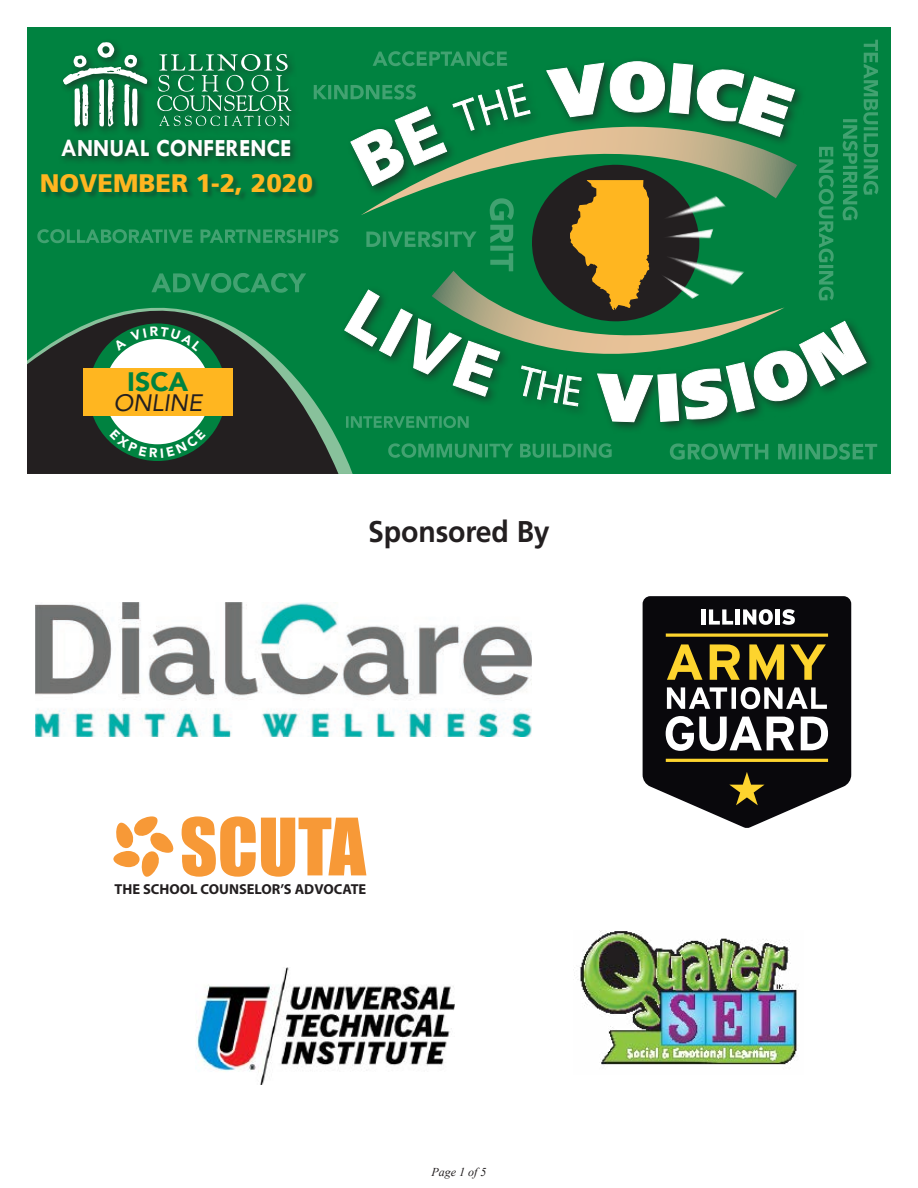
<style>
.page{position:relative;width:918px;height:1188px;background:#fff}
.page>*{position:absolute;margin:0;border:0;box-sizing:border-box;transform-origin:0 0}
.t1{font:73.05px "Impact";color:#f79937}
.t2{font:700 30px "Frutiger";letter-spacing:-.005em;color:#231f20;scale:.95 1}
.t3{font:900 26.55px "Avenir";color:#008240}
.t4{font:900 25.35px "Frutiger";color:#ffb620}
.t5{font:700 24.9px "Tw Cen";color:#fff;scale:.94 1}
.t6{font:italic 23.7px "Avenir";color:#231f20}
.t7{font:700 14.4px "Myriad Pro";color:#231f20}
.t8{font:italic 12px "Times New Roman";color:#231f20}
</style>
<div class="page">
<img style="left:196px;top:968px;width:259px;height:117px">
<svg style="left:113px;top:816px;width:61px;height:61px"></svg>
<img style="left:574px;top:931px;width:223px;height:134px">
<img style="left:36px;top:603px;width:496px;height:133px">
<svg style="left:643px;top:596px;width:208px;height:232px;fill:#09080c"></svg>
<svg style="left:666px;top:634px;width:162px;height:171px;background:#534d39"></svg>
<div style="left:701px;top:609px;width:5px;height:16px;background:#fff"></div>
<svg style="left:709px;top:609px;width:24px;height:16px"></svg>
<hr style="left:736px;top:609px;width:4px;height:16px;background:#fff">
<svg style="left:743px;top:609px;width:30px;height:16px"></svg>
<div style="left:775px;top:609px;width:5px;height:16px;background:#fff"></div>
<svg style="left:782px;top:609px;width:13px;height:16px"></svg>
<div style="left:27px;top:27px;width:864px;height:447px;background:#008240"></div>
<div style="left:27px;top:353px;width:312px;height:121px;background:#231f20"></div>
<svg style="left:37px;top:40px;width:841px;height:420px"></svg>
<h3 class="t5" style="left:61px;top:133px;width:247px">ANNUAL CONFERENCE</h3>
<h3 class="t4" style="left:40px;top:168px;width:275px">NOVEMBER 1-2, 2020</h3>
<h3 class="t3" style="left:127px;top:359px;width:63px">ISCA</h3>
<h3 class="t6" style="left:113px;top:389px;width:90px">ONLINE</h3>
<h2 class="t2" style="left:368px;top:514px;width:193px">Sponsored By</h2>
<h1 class="t1" style="left:180px;top:790px;width:188px">SCUTA</h1>
<p class="t7" style="left:115px;top:880px;width:253px">THE SCHOOL COUNSELOR’S ADVOCATE</p>
<p class="t8" style="left:432px;top:1164px;width:56px">Page 1 of 5</p>
</div>
